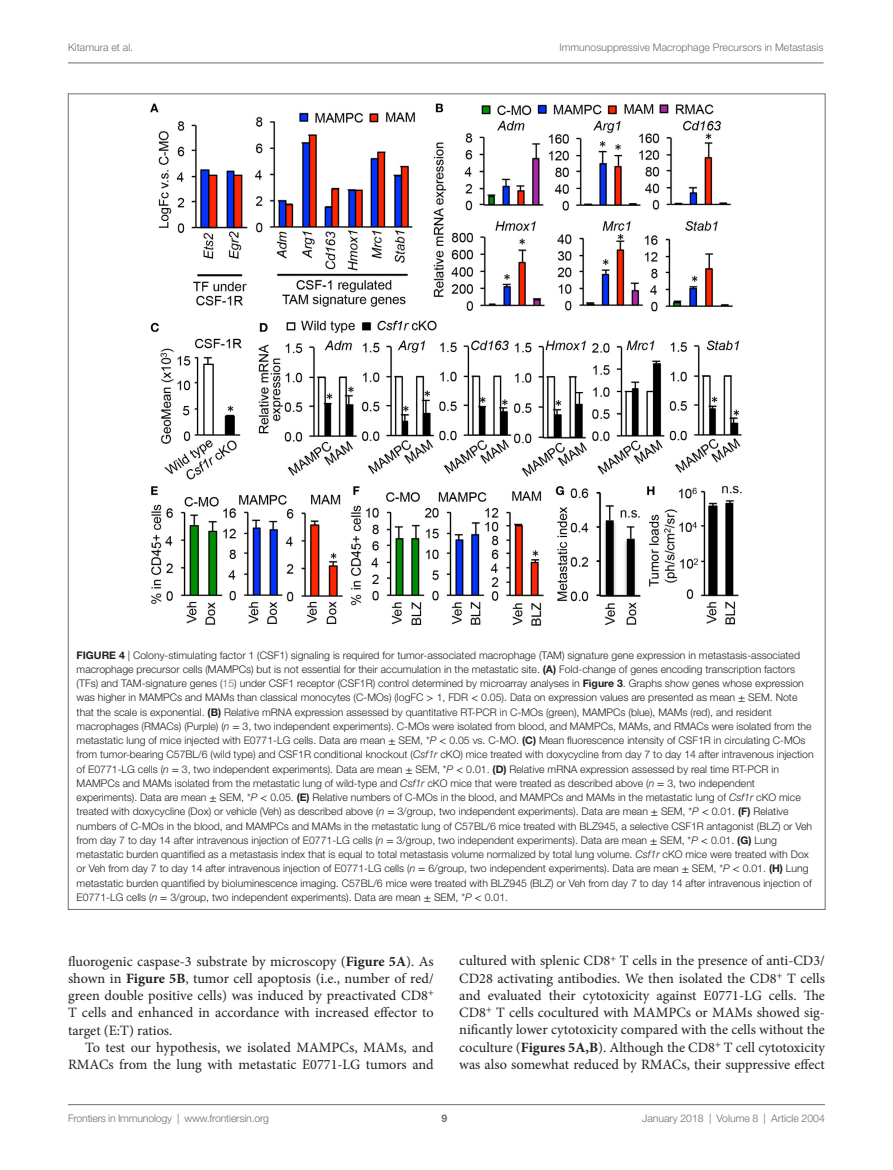
<style>
.page{position:relative;width:893px;height:1170px;background:#fff}
.page>*{position:absolute;margin:0;border:0;box-sizing:border-box;transform-origin:0 0}
.t1{font:14.25px/17.2px "Minion Pro";color:#231f20;text-align:justify}
.t2{font:300 10.5px/14.2px "Helvetica Neue LT Std";color:#231f20}
.t3{font:300 10.5px "Helvetica Neue LT Std";color:#6c6d70}
.t4{font:700 10.5px "Helvetica Neue LT Std";color:#6c6d70}
.s1{font-weight:700}
.s2{color:#6c6d70}
.s3{font-family:"STIX General";font-weight:400}
.s4{font-style:italic}
</style>
<div class="page">
<img style="left:150px;top:103px;width:592px;height:523px">
<hr style="left:68px;top:1104px;width:757px;height:1px;background:#6c6d70">
<hr style="left:68px;top:63px;width:756px;height:1px;background:#6c6d70">
<p class="t3" style="left:68px;top:41px;width:67px">Kitamura et al.</p>
<p class="t3" style="left:559px;top:41px;width:266px">Immunosuppressive Macrophage Precursors in Metastasis</p>
<p class="t2" style="left:77px;top:647px;width:738px"><span class="s1">Figure 4</span> | Colony-stimulating factor 1 (CSF1) signaling is required for tumor-associated macrophage (TAM) signature gene expression in metastasis-associated macrophage precursor cells (MAMPCs) but is not essential for their accumulation in the metastatic site. <span class="s1">(A)</span> Fold-change of genes encoding transcription factors (TFs) and TAM-signature genes (<span class="s2">15</span>) under CSF1 receptor (CSF1R) control determined by microarray analyses in <span class="s1">Figure 3</span>. Graphs show genes whose expression was higher in MAMPCs and MAMs than classical monocytes (C-MOs) (logFC <span class="s3">&gt;</span> 1, FDR <span class="s3">&lt;</span> 0.05). Data on expression values are presented as mean <span class="s3">±</span> SEM. Note that the scale is exponential. <span class="s1">(B)</span> Relative mRNA expression assessed by quantitative RT-PCR in C-MOs (green), MAMPCs (blue), MAMs (red), and resident macrophages (RMACs) (Purple) (<span class="s4">n</span> <span class="s3">=</span> 3, two independent experiments). C-MOs were isolated from blood, and MAMPCs, MAMs, and RMACs were isolated from the metastatic lung of mice injected with E0771-LG cells. Data are mean <span class="s3">±</span> SEM, *<span class="s4">P</span> <span class="s3">&lt;</span> 0.05 vs. C-MO. <span class="s1">(C)</span> Mean fluorescence intensity of CSF1R in circulating C-MOs from tumor-bearing C57BL/6 (wild type) and CSF1R conditional knockout (<span class="s4">Csf1r</span> cKO) mice treated with doxycycline from day 7 to day 14 after intravenous injection of E0771-LG cells (<span class="s4">n</span> <span class="s3">=</span> 3, two independent experiments). Data are mean <span class="s3">±</span> SEM, *<span class="s4">P</span> <span class="s3">&lt;</span> 0.01. <span class="s1">(D)</span> Relative mRNA expression assessed by real time RT-PCR in MAMPCs and MAMs isolated from the metastatic lung of wild-type and <span class="s4">Csf1r</span> cKO mice that were treated as described above (<span class="s4">n</span> <span class="s3">=</span> 3, two independent experiments). Data are mean <span class="s3">±</span> SEM, *<span class="s4">P</span> <span class="s3">&lt;</span> 0.05. <span class="s1">(E)</span> Relative numbers of C-MOs in the blood, and MAMPCs and MAMs in the metastatic lung of <span class="s4">Csf1r</span> cKO mice treated with doxycycline (Dox) or vehicle (Veh) as described above (<span class="s4">n</span> <span class="s3">=</span> 3/group, two independent experiments). Data are mean <span class="s3">±</span> SEM, *<span class="s4">P</span> <span class="s3">&lt;</span> 0.01. <span class="s1">(F)</span> Relative numbers of C-MOs in the blood, and MAMPCs and MAMs in the metastatic lung of C57BL/6 mice treated with BLZ945, a selective CSF1R antagonist (BLZ) or Veh from day 7 to day 14 after intravenous injection of E0771-LG cells (<span class="s4">n</span> <span class="s3">=</span> 3/group, two independent experiments). Data are mean <span class="s3">±</span> SEM, *<span class="s4">P</span> <span class="s3">&lt;</span> 0.01. <span class="s1">(G)</span> Lung metastatic burden quantified as a metastasis index that is equal to total metastasis volume normalized by total lung volume. <span class="s4">Csf1r</span> cKO mice were treated with Dox or Veh from day 7 to day 14 after intravenous injection of E0771-LG cells (<span class="s4">n</span> <span class="s3">=</span> 6/group, two independent experiments). Data are mean <span class="s3">±</span> SEM, *<span class="s4">P</span> <span class="s3">&lt;</span> 0.01. <span class="s1">(H)</span> Lung metastatic burden quantified by bioluminescence imaging. C57BL/6 mice were treated with BLZ945 (BLZ) or Veh from day 7 to day 14 after intravenous injection of E0771-LG cells (<span class="s4">n</span> <span class="s3">=</span> 3/group, two independent experiments). Data are mean <span class="s3">±</span> SEM, *<span class="s4">P</span> <span class="s3">&lt;</span> 0.01.</p>
<p class="t1" style="left:68px;top:952px;width:367px">fluorogenic caspase-3 substrate by microscopy (<span class="s1">Figure 5A</span>). As shown in <span class="s1">Figure 5B</span>, tumor cell apoptosis (i.e., number of red/ green double positive cells) was induced by preactivated CD8<sup>+ </sup>T cells and enhanced in accordance with increased effector to target (E:T) ratios.</p>
<h1 class="t1" style="left:68px;top:1038px;width:367px;text-align:right">To test our hypothesis, we isolated MAMPCs, MAMs, and<br>RMACs from the lung with metastatic E0771-LG tumors and</h1>
<p class="t1" style="left:459px;top:952px;width:367px">cultured with splenic CD8<sup>+</sup> T cells in the presence of anti-CD3/ CD28 activating antibodies. We then isolated the CD8<sup>+</sup> T cells and evaluated their cytotoxicity against E0771-LG cells. The CD8<sup>+</sup> T cells cocultured with MAMPCs or MAMs showed sig&shy;nificantly lower cytotoxicity compared with the cells without the coculture (<span class="s1">Figures 5A,B</span>). Although the CD8<sup>+</sup> T cell cytotoxicity was also somewhat reduced by RMACs, their suppressive effect</p>
<p class="t3" style="left:68px;top:1111px;width:203px">Frontiers in Immunology | www.frontiersin.org</p>
<p class="t3" style="left:642px;top:1111px;width:184px">January 2018 | Volume 8 | Article 2004</p>
<p class="t4" style="left:441px;top:1111px;width:7px">9</p>
</div>
